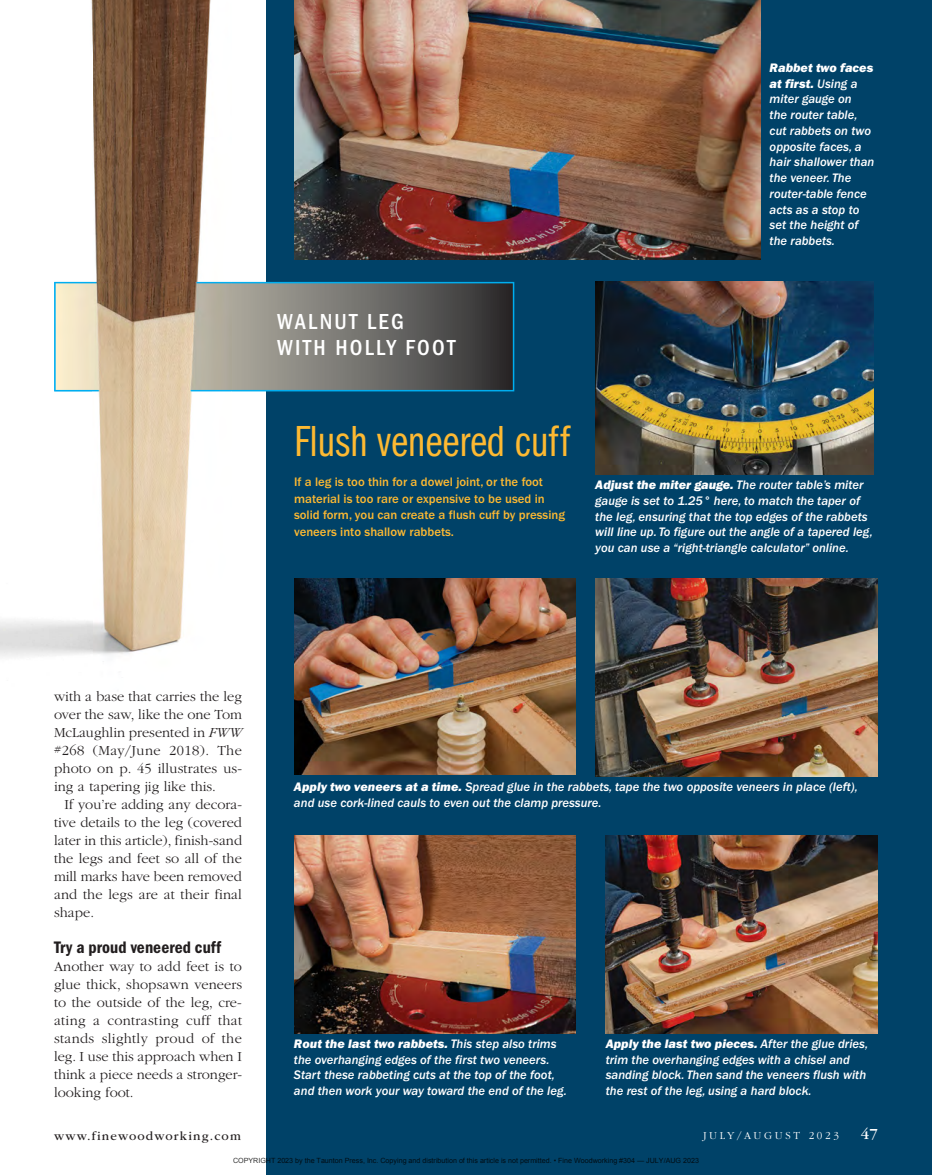
<style>
.page{position:relative;width:932px;height:1175px;background:#fff}
.page>*{position:absolute;margin:0;border:0;box-sizing:border-box;transform-origin:0 0}
.t1{font:45px "ITC Franklin Gothic Std Bk Cp";color:#fdb932}
.t2{font:500 condensed 22.5px/25.5px "ITC Franklin Gothic Std";letter-spacing:.1em;color:#fff}
.t3{font:17.25px "ITC Franklin Gothic Std Dm Cd";letter-spacing:.005em;color:#221e1f}
.t4{font:16.05px "ITC Garamond Std";color:#fff}
.t5{font:300 14.4px/18px "ITC Garamond Std";color:#221e1f;text-align:justify}
.t6{font:300 14.4px "ITC Garamond Std";letter-spacing:.03em;color:#221e1f}
.t7{font:12.75px/15.8px "ITC Franklin Gothic Std Med It";color:#fff}
.t8{font:500 12.75px/16.5px "ITC Franklin Gothic Std";color:#fdb932}
.t9{font:12.75px "ITC Garamond Std";letter-spacing:.09em;color:#221e1f}
.t10{font:300 11.1px "ITC Garamond Std";letter-spacing:.24em;color:#fff}
.t11{font:7.2px "Arial";color:rgb(0 0 0/.8)}
.s1{font-family:"ITC Franklin Gothic Std Hvy It"}
.s2{font-style:italic}
</style>
<div class="page">
<div style="left:266px;top:0;width:666px;height:1174px;background:#004268"></div>
<hr style="left:0;top:0;width:1px;height:1174px;background:#004268">
<svg style="left:232px;top:282px;width:282px;height:109px"></svg>
<img style="left:0;top:692px;width:1px;height:338px">
<img style="left:294px;top:0;width:466px;height:259px">
<img style="left:294px;top:835px;width:282px;height:198px">
<img style="left:605px;top:835px;width:273px;height:198px">
<img style="left:294px;top:579px;width:282px;height:195px">
<img style="left:595px;top:579px;width:283px;height:197px">
<img style="left:595px;top:281px;width:278px;height:193px">
<img style="left:93px;top:0;width:139px;height:282px">
<img style="left:0;top:0;width:93px;height:692px">
<img style="left:92px;top:391px;width:140px;height:301px">
<img style="left:54px;top:282px;width:178px;height:109px">
<p class="t2" style="left:277px;top:309px;width:180px">WALNUT LEG<br>WITH HOLLY FOOT</p>
<p class="t7" style="left:769px;top:60px;width:106px"><span class="s1">Rabbet two faces at first.</span> Using a miter gauge on<br>the router table, cut rabbets on two opposite faces, a hair shallower than the veneer. The router-table fence acts as a stop to set the height of the rabbets.</p>
<p class="t1" style="left:294px;top:416px;width:277px">Flush veneered cuff</p>
<p class="t8" style="left:294px;top:473px;width:272px">If a leg is too thin for a dowel joint, or the foot material is too rare or expensive to be used in solid form, you can create a flush cuff by pressing veneers into shallow rabbets.</p>
<p class="t7" style="left:595px;top:477px;width:279px"><span class="s1">Adjust the miter gauge.</span> The router table’s miter gauge is set to 1.25° here, to match the taper of the leg, ensuring that the top edges of the rabbets will line up. To figure out the angle of a tapered leg, you can use a “right-triangle calculator” online.</p>
<p class="t5" style="left:54px;top:687px;width:189px">with a base that carries the leg</p>
<p class="t5" style="left:54px;top:705px;width:189px">over the saw, like the one Tom</p>
<p class="t5" style="left:54px;top:723px;width:190px">McLaughlin presented in <span class="s2">FWW</span></p>
<p class="t6" style="left:54px;top:742px;width:189px">#268 (May/June 2018). The</p>
<p class="t5" style="left:54px;top:759px;width:189px">photo on p. 45 illustrates us-</p>
<p class="t5" style="left:54px;top:777px;width:163px">ing a tapering jig like this.</p>
<p class="t5" style="left:64px;top:795px;width:179px">If you’re adding any decora-</p>
<p class="t5" style="left:54px;top:813px;width:189px">tive details to the leg (covered</p>
<p class="t5" style="left:54px;top:831px;width:189px">later in this article), finish-sand</p>
<p class="t5" style="left:54px;top:849px;width:189px">the legs and feet so all of the</p>
<p class="t5" style="left:54px;top:867px;width:189px">mill marks have been removed</p>
<p class="t5" style="left:54px;top:885px;width:189px">and the legs are at their final</p>
<p class="t5" style="left:54px;top:903px;width:42px">shape.</p>
<p class="t3" style="left:54px;top:937px;width:168px">Try a proud veneered cuff</p>
<p class="t5" style="left:54px;top:957px;width:190px">Another way to add feet is to glue thick, shopsawn veneers to the outside of the leg, cre&shy;ating a contrasting cuff that stands slightly proud of the leg. I use this approach when I think a piece needs a stronger&shy;looking foot.</p>
<p class="t7" style="left:294px;top:779px;width:565px"><span class="s1">Apply two veneers at a time.</span> Spread glue in the rabbets, tape the two opposite veneers in place (left), and use cork-lined cauls to even out the clamp pressure.</p>
<p class="t7" style="left:294px;top:1035px;width:274px"><span class="s1">Rout the last two rabbets.</span> This step also trims the overhanging edges of the first two veneers.<br>Start these rabbeting cuts at the top of the foot, and then work your way toward the end of the leg.</p>
<p class="t7" style="left:605px;top:1035px;width:264px"><span class="s1">Apply the last two pieces.</span> After the glue dries, trim the overhanging edges with a chisel and sanding block. Then sand the veneers flush with the rest of the leg, using a hard block.</p>
<p class="t9" style="left:54px;top:1128px;width:188px">www.finewoodworking.com</p>
<p class="t10" style="left:703px;top:1129px;width:137px">JULY/AUGUST 2023</p>
<p class="t4" style="left:860px;top:1124px;width:19px">47</p>
<p class="t11" style="left:233px;top:1155px;width:467px">COPYRIGHT 2023 by the Taunton Press, Inc. Copying and distribution of this article is not permitted. • Fine Woodworking #304 — JULY/AUG 2023</p>
</div>
